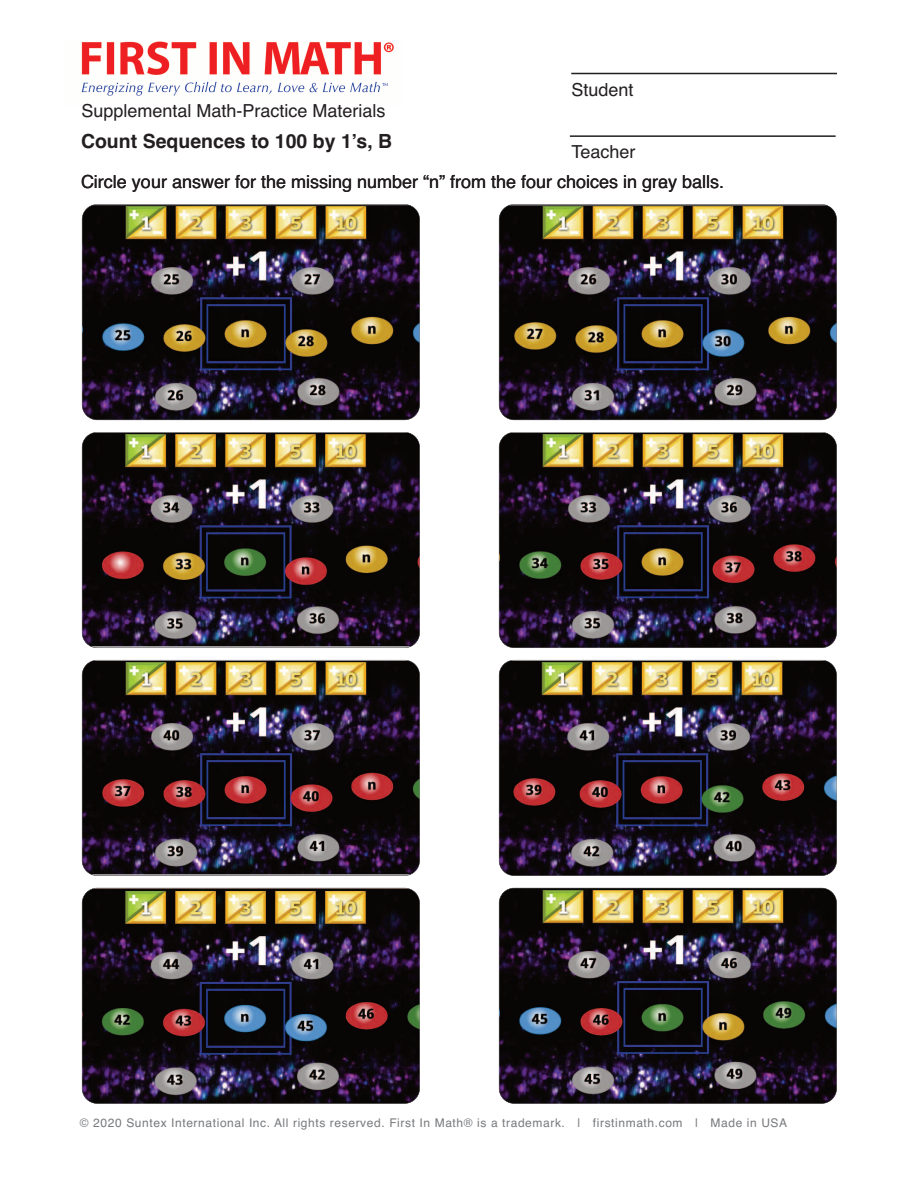
<style>
.page{position:relative;width:918px;height:1188px;background:#fff}
.page>*{position:absolute;margin:0;border:0;box-sizing:border-box;transform-origin:0 0}
.t1{font:700 19.5px "Helvetica";color:#231f20}
.t2{font:18px "Helvetica";color:#231f20}
.t3{font:12px "Helvetica";letter-spacing:.05em;color:#787a7d}
</style>
<div class="page">
<img style="left:82px;top:205px;width:338px;height:215px">
<img style="left:82px;top:433px;width:338px;height:213px">
<img style="left:82px;top:661px;width:338px;height:213px">
<img style="left:82px;top:888px;width:338px;height:215px">
<img style="left:499px;top:205px;width:338px;height:215px">
<img style="left:499px;top:433px;width:338px;height:215px">
<img style="left:499px;top:661px;width:338px;height:215px">
<img style="left:499px;top:888px;width:338px;height:215px">
<hr style="left:571px;top:73px;width:266px;height:1px;background:#231f20">
<hr style="left:570px;top:135px;width:266px;height:2px;background:#231f20">
<img style="left:81px;top:42px;width:313px;height:54px">
<p class="t2" style="left:81px;top:104px;width:306px">Supplemental Math-Practice Materials</p>
<p class="t1" style="left:81px;top:134px;width:313px">Count Sequences to 100 by 1’s, B</p>
<p class="t2" style="left:571px;top:83px;width:64px">Student</p>
<p class="t2" style="left:571px;top:145px;width:66px">Teacher</p>
<p class="t2" style="left:81px;top:175px;width:645px">Circle your answer for the missing number “n” from the four choices in gray balls.</p>
<p class="t2" style="left:658px;top:175px;width:12px">e</p>
<p class="t3" style="left:80px;top:1119px;width:709px">© 2020 Suntex International Inc. All rights reserved. First In Math® is a trademark. | firstinmath.com | Made in USA</p>
</div>
